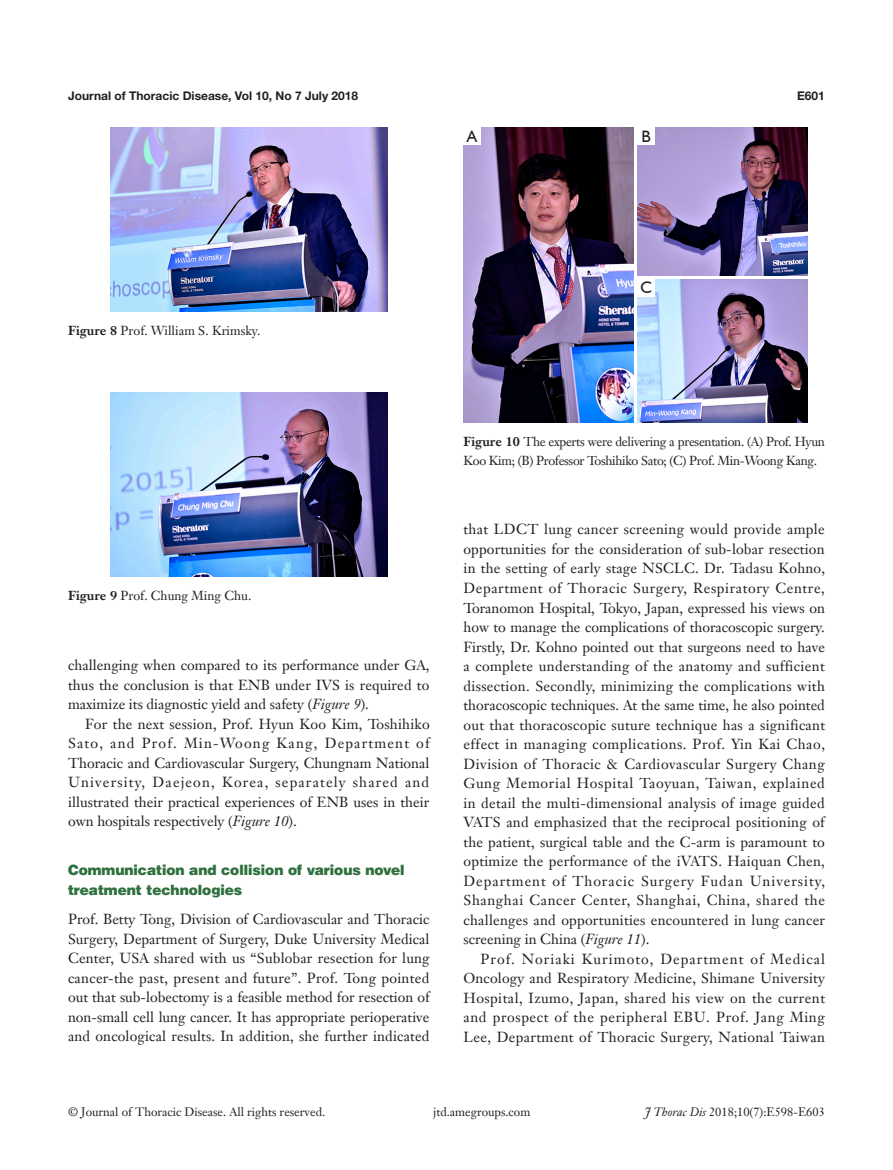
<style>
.page{position:relative;width:893px;height:1170px;background:#fff}
.page>*{position:absolute;margin:0;border:0;box-sizing:border-box;transform-origin:0 0}
.t1{font:16.5px "Humanist 521 BT";color:#231f20}
.t2{font:14.25px/19.5px "Janson Text LT";letter-spacing:.01em;color:#231f20;text-align:justify}
.一级标题-6_5{font:900 14.25px/19.5px "Helvetica";color:#30703e}
.t3{font:12.75px/19.5px "Janson Text LT";letter-spacing:-.025em;color:#231f20}
.t4{font:12.75px "Janson Text LT";color:#231f20}
.t5{font:12px "Janson Text LT";color:#231f20}
.t6{font:700 12px "Helvetica Neue LT Pro";color:#231f20}
.s1{font-weight:700}
.s2{font-style:italic}
</style>
<div class="page">
<img style="left:111px;top:128px;width:276px;height:183px">
<img style="left:111px;top:393px;width:276px;height:183px">
<img style="left:463px;top:128px;width:171px;height:294px">
<img style="left:638px;top:128px;width:170px;height:147px">
<img style="left:638px;top:279px;width:170px;height:143px">
<div style="left:463px;top:128px;width:17px;height:17px;background:#fff"></div>
<div style="left:638px;top:128px;width:17px;height:17px;background:#fff"></div>
<div style="left:638px;top:279px;width:17px;height:17px;background:#fff"></div>
<p class="t6" style="left:68px;top:88px;width:292px">Journal of Thoracic Disease, Vol 10, No 7 July 2018</p>
<p class="t6" style="left:797px;top:88px;width:29px">E601</p>
<p class="t1" style="left:467px;top:126px;width:12px">A</p>
<p class="t1" style="left:642px;top:126px;width:11px">B</p>
<p class="t4" style="left:68px;top:322px;width:194px"><span class="s1">Figure 8</span> Prof. William S. Krimsky.</p>
<p class="t1" style="left:641px;top:277px;width:13px">C</p>
<p class="t4" style="left:68px;top:587px;width:185px"><span class="s1">Figure 9</span> Prof. Chung Ming Chu.</p>
<p class="t2" style="left:68px;top:655px;width:363px">challenging when compared to its performance under GA, thus the conclusion is that ENB under IVS is required to maximize its diagnostic yield and safety (<span class="s2">Figure 9</span>).</p>
<p class="t2" style="left:68px;top:714px;width:363px;text-indent:17px">For the next session, Prof. Hyun Koo Kim, Toshihiko Sato, and Prof. Min-Woong Kang, Department of Thoracic and Cardiovascular Surgery, Chungnam National University, Daejeon, Korea, separately shared and illustrated their practical experiences of ENB uses in their own hospitals respectively (<span class="s2">Figure 10</span>).</p>
<p class="一级标题-6_5" style="left:68px;top:860px;width:338px">Communication and collision of various novel treatment technologies</p>
<p class="t2" style="left:68px;top:909px;width:363px">Prof. Betty Tong, Division of Cardiovascular and Thoracic Surgery, Department of Surgery, Duke University Medical Center, USA shared with us “Sublobar resection for lung cancer-the past, present and future”. Prof. Tong pointed out that sub-lobectomy is a feasible method for resection of non-small cell lung cancer. It has appropriate perioperative and oncological results. In addition, she further indicated</p>
<p class="t3" style="left:463px;top:431px;width:363px"><span class="s1">Figure 10</span> The experts were delivering a presentation. (A) Prof. Hyun<br>Koo Kim; (B) Professor Toshihiko Sato; (C) Prof. Min-Woong Kang.</p>
<p class="t2" style="left:463px;top:519px;width:363px">that LDCT lung cancer screening would provide ample opportunities for the consideration of sub-lobar resection in the setting of early stage NSCLC. Dr. Tadasu Kohno, Department of Thoracic Surgery, Respiratory Centre, Toranomon Hospital, Tokyo, Japan, expressed his views on how to manage the complications of thoracoscopic surgery.<br>Firstly, Dr. Kohno pointed out that surgeons need to have a complete understanding of the anatomy and sufficient dissection. Secondly, minimizing the complications with thoracoscopic techniques. At the same time, he also pointed out that thoracoscopic suture technique has a significant effect in managing complications. Prof. Yin Kai Chao, Division of Thoracic &amp; Cardiovascular Surgery Chang Gung Memorial Hospital Taoyuan, Taiwan, explained in detail the multi-dimensional analysis of image guided VATS and emphasized that the reciprocal positioning of the patient, surgical table and the C-arm is paramount to optimize the performance of the iVATS. Haiquan Chen, Department of Thoracic Surgery Fudan University, Shanghai Cancer Center, Shanghai, China, shared the challenges and opportunities encountered in lung cancer screening in China (<span class="s2">Figure 11</span>).</p>
<p class="t2" style="left:463px;top:948px;width:363px;text-indent:17px">Prof. Noriaki Kurimoto, Department of Medical Oncology and Respiratory Medicine, Shimane University Hospital, Izumo, Japan, shared his view on the current and prospect of the peripheral EBU. Prof. Jang Ming Lee, Department of Thoracic Surgery, National Taiwan</p>
<p class="t5" style="left:68px;top:1104px;width:259px">© Journal of Thoracic Disease. All rights reserved.</p>
<p class="t5" style="left:433px;top:1104px;width:99px">jtd.amegroups.com</p>
<p class="t5" style="left:645px;top:1104px;width:182px"><span class="s2">J Thorac Dis</span> 2018;10(7):E598-E603</p>
</div>
